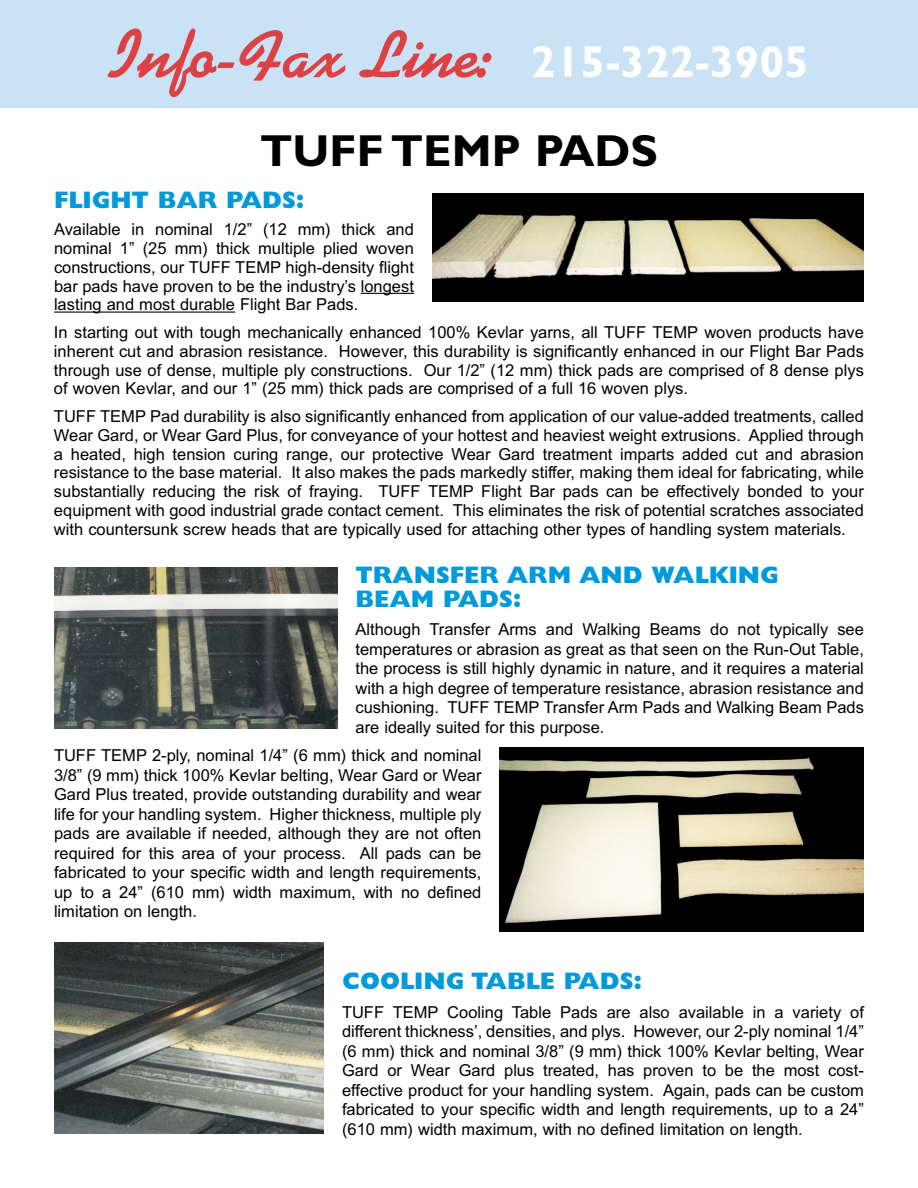
<style>
.page{position:relative;width:918px;height:1188px;background:#fff}
.page>*{position:absolute;margin:0;border:0;box-sizing:border-box;transform-origin:0 0}
.t1{font:700 67.5px "Kaufmann";color:#dc4244}
.t2{font:700 45px "Gill Sans";color:#000}
.t3{font:800 24px/24px "Gill Sans";color:#009adb}
.t4{font:16.5px/19.5px "Arial";color:#000;text-align:justify}
.s1{font-family:"Gill Sans";font-size:45px;color:#fff}
</style>
<div class="page">
<div style="left:0;top:0;width:918px;height:108px;background:#c9e2f6"></div>
<hr style="left:361px;top:293px;width:53px;height:1px;background:#000">
<hr style="left:54px;top:312px;width:181px;height:1px;background:#000">
<img style="left:432px;top:194px;width:432px;height:108px">
<img style="left:500px;top:747px;width:364px;height:185px">
<img style="left:54px;top:567px;width:284px;height:162px">
<img style="left:54px;top:942px;width:270px;height:192px">
<h1 class="t1" style="left:109px;top:29px;width:702px">Info-Fax Line: <span class="s1">215-322-3905</span></h1>
<h2 class="t2" style="left:260px;top:133px;width:399px">TUFF TEMP PADS</h2>
<h3 class="t3" style="left:54px;top:190px;width:252px">FLIGHT BAR PADS:</h3>
<p class="t4" style="left:54px;top:222px;width:361px;line-height:18.8px">Available in nominal 1/2” (12 mm) thick and nominal 1” (25 mm) thick multiple plied woven constructions, our TUFF TEMP high-density flight bar pads have proven to be the industry’s longest lasting and most durable Flight Bar Pads.</p>
<p class="t4" style="left:54px;top:325px;width:811px;line-height:18.8px">In starting out with tough mechanically enhanced 100% Kevlar yarns, all TUFF TEMP woven products have inherent cut and abrasion resistance. However, this durability is significantly enhanced in our Flight Bar Pads through use of dense, multiple ply constructions. Our 1/2” (12 mm) thick pads are comprised of 8 dense plys of woven Kevlar, and our 1” (25 mm) thick pads are comprised of a full 16 woven plys.</p>
<p class="t4" style="left:54px;top:409px;width:811px;line-height:18.8px">TUFF TEMP Pad durability is also significantly enhanced from application of our value-added treatments, called Wear Gard, or Wear Gard Plus, for conveyance of your hottest and heaviest weight extrusions. Applied through a heated, high tension curing range, our protective Wear Gard treatment imparts added cut and abrasion resistance to the base material. It also makes the pads markedly stiffer, making them ideal for fabricating, while substantially reducing the risk of fraying. TUFF TEMP Flight Bar pads can be effectively bonded to your equipment with good industrial grade contact cement. This eliminates the risk of potential scratches associated with countersunk screw heads that are typically used for attaching other types of handling system materials.</p>
<h3 class="t3" style="left:356px;top:565px;width:425px">TRANSFER ARM AND WALKING<br>BEAM PADS:</h3>
<p class="t4" style="left:356px;top:621px;width:510px">Although Transfer Arms and Walking Beams do not typically see temperatures or abrasion as great as that seen on the Run-Out Table, the process is still highly dynamic in nature, and it requires a material with a high degree of temperature resistance, abrasion resistance and cushioning. TUFF TEMP Transfer Arm Pads and Walking Beam Pads are ideally suited for this purpose.</p>
<p class="t4" style="left:54px;top:747px;width:429px">TUFF TEMP 2-ply, nominal 1/4” (6 mm) thick and nominal 3/8” (9 mm) thick 100% Kevlar belting, Wear Gard or Wear Gard Plus treated, provide outstanding durability and wear life for your handling system. Higher thickness, multiple ply pads are available if needed, although they are not often required for this area of your process. All pads can be fabricated to your specific width and length requirements, up to a 24” (610 mm) width maximum, with no defined limitation on length.</p>
<h3 class="t3" style="left:342px;top:971px;width:302px">COOLING TABLE PADS:</h3>
<p class="t4" style="left:342px;top:1004px;width:523px">TUFF TEMP Cooling Table Pads are also available in a variety of different thickness’, densities, and plys. However, our 2-ply nominal 1/4” (6 mm) thick and nominal 3/8” (9 mm) thick 100% Kevlar belting, Wear Gard or Wear Gard plus treated, has proven to be the most cost&shy;effective product for your handling system. Again, pads can be custom fabricated to your specific width and length requirements, up to a 24” (610 mm) width maximum, with no defined limitation on length.</p>
</div>
